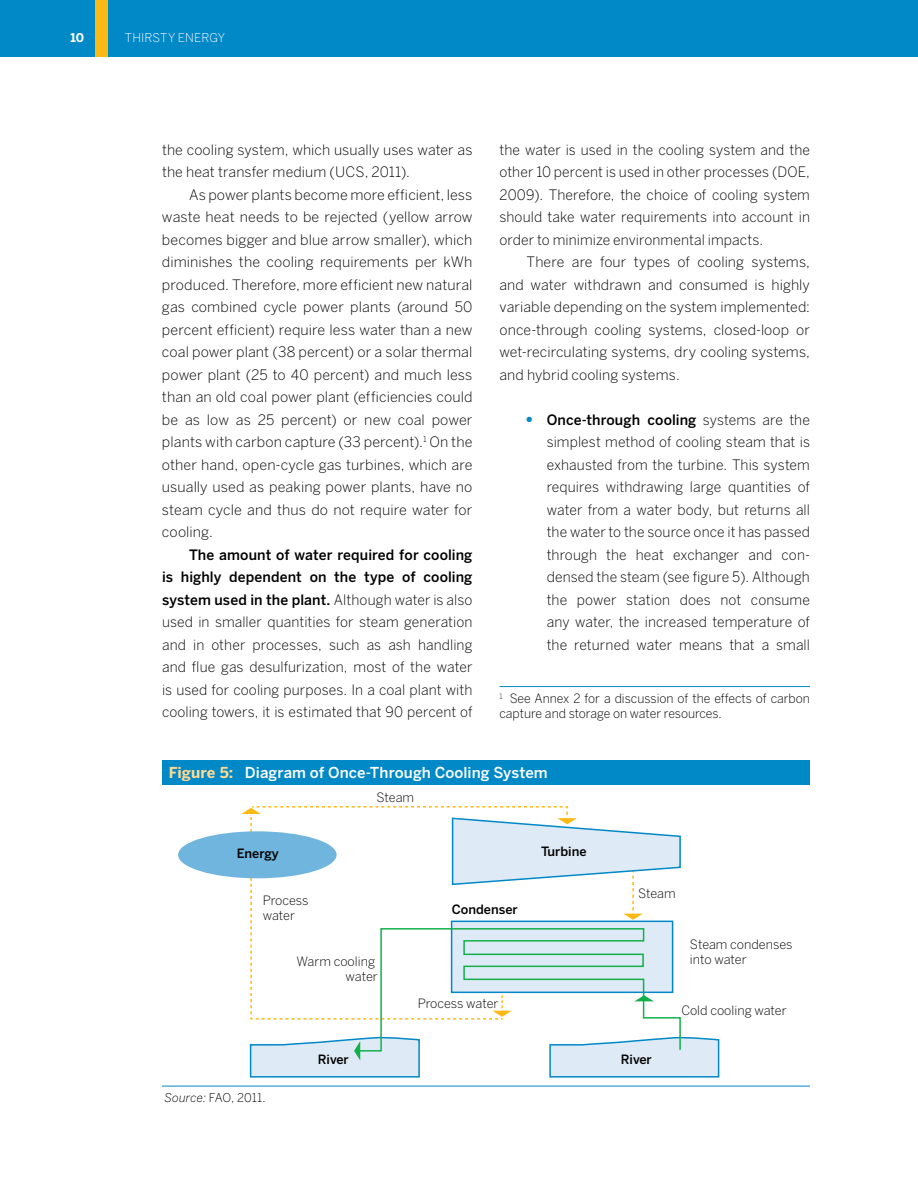
<style>
.page{position:relative;width:918px;height:1188px;background:#fff}
.page>*{position:absolute;margin:0;border:0;box-sizing:border-box;transform-origin:0 0}
.t1{font:500 15px "Benton Sans";letter-spacing:.005em;color:#fff}
.t2{font:300 14.25px/22.5px "Benton Sans";letter-spacing:.005em;color:#000;text-align:justify}
.t3{font:300 12.75px/15.3px "Benton Sans";color:#000}
.t4{font:500 12.75px "Benton Sans";color:#000}
.t5{font:300 12px "Benton Sans";letter-spacing:-.01em;color:#000}
.t6{font:300 12px "Benton Sans";letter-spacing:.01em;color:#fff}
.t7{font:700 12px "Benton Sans";color:#fff}
.s1{font-weight:500}
.s2{font-weight:700;color:#ffd990}
.s3{font-style:italic}
</style>
<div class="page">
<div style="left:0;top:0;width:918px;height:57px;background:#0088c7"></div>
<hr style="left:500px;top:686px;width:310px;height:1px;background:#0088c7">
<div style="left:162px;top:760px;width:648px;height:25px;background:#0088c7"></div>
<hr style="left:162px;top:1086px;width:648px;height:1px;background:#0088c7">
<div style="left:178px;top:831px;width:159px;height:47px;background:#70b5de;border-radius:50%"></div>
<svg style="left:241px;top:806px;width:479px;height:272px"></svg>
<div style="left:95px;top:0;width:13px;height:57px;background:#fdb913"></div>
<p class="t7" style="left:70px;top:31px;width:15px">10</p>
<p class="t6" style="left:125px;top:31px;width:102px">THIRSTY ENERGY</p>
<p class="t2" style="left:162px;top:139px;width:312px">the cooling system, which usually uses water as the heat transfer medium (UCS, 2011).</p>
<p class="t2" style="left:162px;top:184px;width:312px;text-indent:27px">As power plants become more efficient, less waste heat needs to be rejected (yellow arrow becomes bigger and blue arrow smaller), which diminishes the cooling requirements per kWh produced. Therefore, more efficient new natural gas combined cycle power plants (around 50 percent efficient) require less water than a new coal power plant (38 percent) or a solar thermal power plant (25 to 40 percent) and much less than an old coal power plant (efficiencies could be as low as 25 percent) or new coal power plants with carbon capture (33 percent).<sup>1</sup> On the other hand, open-cycle gas turbines, which are usually used as peaking power plants, have no steam cycle and thus do not require water for cooling.</p>
<p class="t2" style="left:162px;top:544px;width:312px;text-indent:27px"><span class="s1">The amount of water required for cooling is highly dependent on the type of cooling system used in the plant.</span> Although water is also used in smaller quantities for steam generation and in other processes, such as ash handling and flue gas desulfurization, most of the water is used for cooling purposes. In a coal plant with cooling towers, it is estimated that 90 percent of</p>
<p class="t2" style="left:500px;top:138px;width:312px">the water is used in the cooling system and the other 10 percent is used in other processes (DOE, 2009). Therefore, the choice of cooling system should take water requirements into account in order to minimize environmental impacts.</p>
<p class="t2" style="left:499px;top:251px;width:312px;text-indent:27px">There are four types of cooling systems, and water withdrawn and consumed is highly variable depending on the system implemented: once-through cooling systems, closed-loop or wet-recirculating systems, dry cooling systems, and hybrid cooling systems.</p>
<p class="t2" style="left:547px;top:408px;width:265px;text-indent:-20px"><sup>●</sup> <span class="s1">Once-through cooling</span> systems are the simplest method of cooling steam that is exhausted from the turbine. This system requires withdrawing large quantities of water from a water body, but returns all the water to the source once it has passed through the heat exchanger and con&shy;densed the steam (see figure 5). Although the power station does not consume any water, the increased temperature of the returned water means that a small</p>
<p class="t3" style="left:500px;top:691px;width:312px"><sup>1</sup> See Annex 2 for a discussion of the effects of carbon capture and storage on water resources.</p>
<p class="t1" style="left:169px;top:764px;width:381px"><span class="s2">Figure 5:</span> Diagram of Once-Through Cooling System</p>
<p class="t3" style="left:376px;top:790px;width:39px">Steam</p>
<p class="t4" style="left:237px;top:846px;width:44px">Energy</p>
<p class="t4" style="left:541px;top:844px;width:47px">Turbine</p>
<p class="t3" style="left:263px;top:893px;width:47px">Process water</p>
<p class="t3" style="left:297px;top:954px;width:83px;text-align:right">Warm cooling water</p>
<p class="t5" style="left:165px;top:1090px;width:103px"><span class="s3">Source:</span> FAO, 2011.</p>
<p class="t4" style="left:318px;top:1052px;width:33px">River</p>
<p class="t4" style="left:452px;top:902px;width:67px">Condenser</p>
<p class="t3" style="left:418px;top:996px;width:82px">Process water</p>
<p class="t3" style="left:638px;top:886px;width:39px">Steam</p>
<p class="t3" style="left:690px;top:937px;width:104px">Steam condenses into water</p>
<p class="t4" style="left:621px;top:1052px;width:33px">River</p>
<p class="t3" style="left:681px;top:1003px;width:107px">Cold cooling water</p>
</div>
